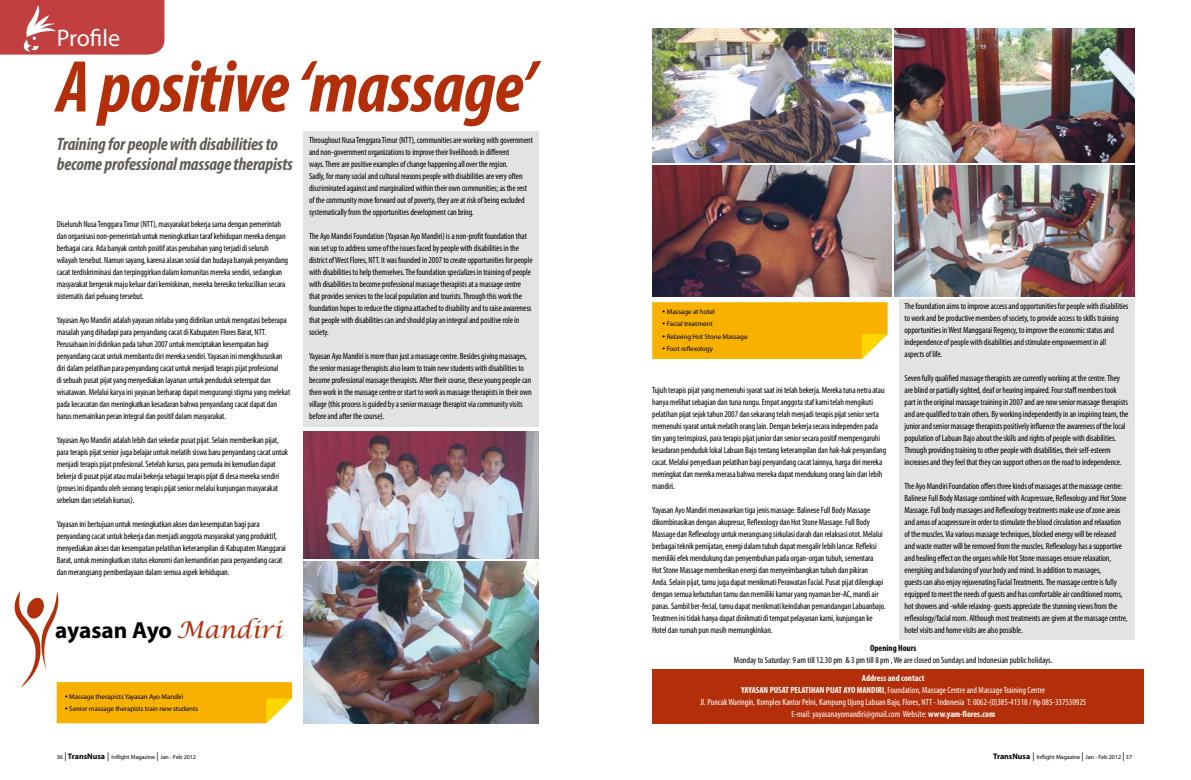
<style>
.page{position:relative;width:1191px;height:780px;background:#fff}
.page>*{position:absolute;margin:0;border:0;box-sizing:border-box;transform-origin:0 0}
.t1{font:italic 700 condensed 74px "Myriad Pro";letter-spacing:-.01em;color:#b32f0a}
.t2{font:24px "Myriad Pro";letter-spacing:-.005em;color:#fff}
.t3{font:700 23.3px "Myriad Pro";letter-spacing:-.005em;color:#000}
.t4{font:italic 700 condensed 18px/20px "Myriad Pro";letter-spacing:-.01em;color:#625e57}
.t5{font:condensed 9px/12px "Myriad Pro";letter-spacing:-.01em;color:#000}
.t6{font:condensed 9px/12px "Myriad Pro";color:#fff;text-align:center}
.t7{font:700 condensed 9px "Myriad Pro";color:#000}
.t8{font:7px "Myriad Pro";letter-spacing:-.01em;color:#000}
.t9{font:6px "Myriad Pro";color:#000}
.s1{font-family:"Lucida Calligraphy";font-weight:400;font-style:italic;color:#b32f0a}
.s2{font-weight:700}
.s3{font-size:9px}
.s4{font-weight:700;font-size:8px}
</style>
<div class="page">
<div style="left:652px;top:669px;width:491px;height:54px;background:#b32f0a"></div>
<div style="left:0;top:0;width:164px;height:55px;background:#c23f3f"></div>
<img style="left:24px;top:6px;width:33px;height:46px">
<div style="left:303px;top:131px;width:236px;height:295px;background:#e3e3e2"></div>
<div style="left:899px;top:299px;width:235px;height:340px;background:#e3e3e2"></div>
<img style="left:894px;top:28px;width:240px;height:134px">
<img style="left:652px;top:165px;width:239px;height:131px">
<img style="left:303px;top:562px;width:236px;height:161px">
<img style="left:652px;top:28px;width:239px;height:134px">
<img style="left:303px;top:431px;width:236px;height:128px">
<img style="left:894px;top:165px;width:240px;height:131px">
<svg style="left:652px;top:302px;width:235px;height:57px;background:#f8b407"></svg>
<svg style="left:14px;top:591px;width:278px;height:132px"></svg>
<h2 class="t2" style="left:57px;top:23px;width:65px">Profile</h2>
<h1 class="t1" style="left:57px;top:41px;width:480px">A positive ‘massage’</h1>
<p class="t5" style="left:309px;top:134px;width:225px">Throughout Nusa Tenggara Timur (NTT), communities are working with government and non-government organizations to improve their livelihoods in different<br>ways. There are positive examples of change happening all over the region.<br>Sadly, for many social and cultural reasons people with disabilities are very often discriminated against and marginalized within their own communities; as the rest of the community move forward out of poverty, they are at risk of being excluded systematically from the opportunities development can bring.</p>
<p class="t5" style="left:309px;top:230px;width:225px">The Ayo Mandiri Foundation (Yayasan Ayo Mandiri) is a non-profit foundation that was set up to address some of the issues faced by people with disabilities in the district of West Flores, NTT. It was founded in 2007 to create opportunities for people with disabilities to help themselves. The foundation specializes in training of people with disabilities to become professional massage therapists at a massage centre that provides services to the local population and tourists. Through this work the foundation hopes to reduce the stigma attached to disability and to raise awareness that people with disabilities can and should play an integral and positive role in society.</p>
<p class="t5" style="left:309px;top:350px;width:224px">Yayasan Ayo Mandiri is more than just a massage centre. Besides giving massages, the senior massage therapists also learn to train new students with disabilities to become professional massage therapists. After their course, these young people can then work in the massage centre or start to work as massage therapists in their own village (this process is guided by a senior massage therapist via community visits before and after the course).</p>
<h3 class="t4" style="left:57px;top:133px;width:238px">Training for people with disabilities to become professional massage therapists</h3>
<p class="t5" style="left:57px;top:218px;width:233px">Diseluruh Nusa Tenggara Timur (NTT), masyarakat bekerja sama dengan pemerintah dan organisasi non-pemerintah untuk meningkatkan taraf kehidupan mereka dengan berbagai cara. Ada banyak contoh positif atas perubahan yang terjadi di seluruh wilayah tersebut. Namun sayang, karena alasan sosial dan budaya banyak penyandang cacat terdiskriminasi dan terpinggirkan dalam komunitas mereka sendiri, sedangkan masyarakat bergerak maju keluar dari kemiskinan, mereka beresiko terkucilkan secara sistematis dari peluang tersebut.</p>
<p class="t5" style="left:57px;top:314px;width:235px">Yayasan Ayo Mandiri adalah yayasan nirlaba yang didirikan untuk mengatasi beberapa masalah yang dihadapi para penyandang cacat di Kabupaten Flores Barat, NTT.<br>Perusahaan ini didirikan pada tahun 2007 untuk menciptakan kesempatan bagi penyandang cacat untuk membantu diri mereka sendiri. Yayasan ini mengkhususkan diri dalam pelatihan para penyandang cacat untuk menjadi terapis pijat profesional<br>di sebuah pusat pijat yang menyediakan layanan untuk penduduk setempat dan wisatawan. Melalui karya ini yayasan berharap dapat mengurangi stigma yang melekat pada kecacatan dan meningkatkan kesadaran bahwa penyandang cacat dapat dan harus memainkan peran integral dan positif dalam masyarakat.</p>
<p class="t5" style="left:57px;top:434px;width:233px">Yayasan Ayo Mandiri adalah lebih dari sekedar pusat pijat. Selain memberikan pijat, para terapis pijat senior juga belajar untuk melatih siswa baru penyandang cacat untuk menjadi terapis pijat profesional. Setelah kursus, para pemuda ini kemudian dapat bekerja di pusat pijat atau mulai bekerja sebagai terapis pijat di desa mereka sendiri (proses ini dipandu oleh seorang terapis pijat senior melalui kunjungan masyarakat sebelum dan setelah kursus).</p>
<p class="t5" style="left:57px;top:518px;width:231px">Yayasan ini bertujuan untuk meningkatkan akses dan kesempatan bagi para penyandang cacat untuk bekerja dan menjadi anggota masyarakat yang produktif, menyediakan akses dan kesempatan pelatihan keterampilan di Kabupaten Manggarai Barat, untuk meningkatkan status ekonomi dan kemandirian para penyandang cacat dan merangsang pemberdayaan dalam semua aspek kehidupan.</p>
<p class="t5" style="left:904px;top:300px;width:225px">The foundation aims to improve access and opportunities for people with disabilities to work and be productive members of society, to provide access to skills training opportunities in West Manggarai Regency, to improve the economic status and independence of people with disabilities and stimulate empowerment in all<br>aspects of life.</p>
<p class="t5" style="left:904px;top:372px;width:225px">Seven fully qualified massage therapists are currently working at the centre. They are blind or partially sighted, deaf or hearing impaired. Four staff members took part in the original massage training in 2007 and are now senior massage therapists and are qualified to train others. By working independently in an inspiring team, the junior and senior massage therapists positively influence the awareness of the local population of Labuan Bajo about the skills and rights of people with disabilities.<br>Through providing training to other people with disabilities, their self-esteem increases and they feel that they can support others on the road to independence.</p>
<p class="t5" style="left:904px;top:480px;width:224px">The Ayo Mandiri Foundation offers three kinds of massages at the massage centre:<br>Balinese Full Body Massage combined with Acupressure, Reflexology and Hot Stone Massage. Full body massages and Reflexology treatments make use of zone areas and areas of acupressure in order to stimulate the blood circulation and relaxation of the muscles. Via various massage techniques, blocked energy will be released and waste matter will be removed from the muscles. Reflexology has a supportive and healing effect on the organs while Hot Stone massages ensure relaxation, energising and balancing of your body and mind. In addition to massages,<br>guests can also enjoy rejuvenating Facial Treatments. The massage centre is fully equipped to meet the needs of guests and has comfortable air conditioned rooms, hot showers and -while relaxing- guests appreciate the stunning views from the reflexology/facial room. Although most treatments are given at the massage centre,</p>
<p class="t8" style="left:662px;top:307px;width:54px">• Massage at hotel</p>
<p class="t8" style="left:662px;top:320px;width:52px">• Facial treatment</p>
<p class="t8" style="left:662px;top:332px;width:87px">• Relaxing Hot Stone Massage</p>
<p class="t8" style="left:662px;top:344px;width:52px">• Foot reflexology</p>
<p class="t5" style="left:652px;top:384px;width:236px">Tujuh terapis pijat yang memenuhi syarat saat ini telah bekerja. Mereka tuna netra atau hanya melihat sebagian dan tuna rungu. Empat anggota staf kami telah mengikuti pelatihan pijat sejak tahun 2007 dan sekarang telah menjadi terapis pijat senior serta memenuhi syarat untuk melatih orang lain. Dengan bekerja secara independen pada tim yang terinspirasi, para terapis pijat junior dan senior secara positif mempengaruhi kesadaran penduduk lokal Labuan Bajo tentang keterampilan dan hak-hak penyandang cacat. Melalui penyediaan pelatihan bagi penyandang cacat lainnya, harga diri mereka meningkat dan mereka merasa bahwa mereka dapat mendukung orang lain dan lebih mandiri.</p>
<p class="t5" style="left:652px;top:504px;width:235px">Yayasan Ayo Mandiri menawarkan tiga jenis massage: Balinese Full Body Massage dikombinasikan dengan akupresur, Reflexology dan Hot Stone Massage. Full Body Massage dan Reflexology untuk merangsang sirkulasi darah dan relaksasi otot. Melalui berbagai teknik pemijatan, energi dalam tubuh dapat mengalir lebih lancar. Refleksi memiliki efek mendukung dan penyembuhan pada organ-organ tubuh, sementara<br>Hot Stone Massage memberikan energi dan menyeimbangkan tubuh dan pikiran Anda. Selain pijat, tamu juga dapat menikmati Perawatan Facial. Pusat pijat dilengkapi dengan semua kebutuhan tamu dan memiliki kamar yang nyaman ber-AC, mandi air panas. Sambil ber-fecial, tamu dapat menikmati keindahan pemandangan Labuanbajo.<br>Treatmen ini tidak hanya dapat dinikmati di tempat pelayanan kami, kunjungan ke Hotel dan rumah pun masih memungkinkan.</p>
<h3 class="t3" style="left:55px;top:615px;width:228px">ayasan Ayo <span class="s1">Mandiri</span></h3>
<p class="t5" style="left:904px;top:624px;width:120px">hotel visits and home visits are also possible.</p>
<p class="t8" style="left:65px;top:692px;width:120px">• Massage therapists Yayasan Ayo Mandiri</p>
<p class="t8" style="left:65px;top:704px;width:135px">• Senior massage therapists train new students</p>
<p class="t7" style="left:870px;top:642px;width:47px">Opening Hours</p>
<p class="t5" style="left:734px;top:654px;width:320px">Monday to Saturday: 9 am till 12.30 pm &amp; 3 pm till 8 pm , We are closed on Sundays and Indonesian public holidays.</p>
<p class="t6" style="left:700px;top:672px;width:387px"><span class="s2">Address and contact<br>YAYASAN PUSAT PELATIHAN PIJAT AYO MANDIRI</span>, Foundation, Massage Centre and Massage Training Centre<br>Jl. Puncak Waringin, Komplex Kantor Pelni, Kampung Ujung Labuan Bajo, Flores, NTT - Indonesia T: 0062-(0)385-41318 / Hp 085-337530925<br>E-mail: yayasanayomandiri@gmail.com Website: <span class="s2">www.yam-flores.com</span></p>
<p class="t9" style="left:57px;top:753px;width:141px">36 <span class="s3">|</span> <span class="s4">TransNusa</span> <span class="s3">|</span> Inflight Magazine <span class="s3">|</span> Jan - Feb 2012</p>
<p class="t9" style="left:993px;top:753px;width:140px"><span class="s4">TransNusa</span> <span class="s3">|</span> Inflight Magazine <span class="s3">|</span> Jan - Feb 2012 <span class="s3">|</span> 37</p>
</div>
